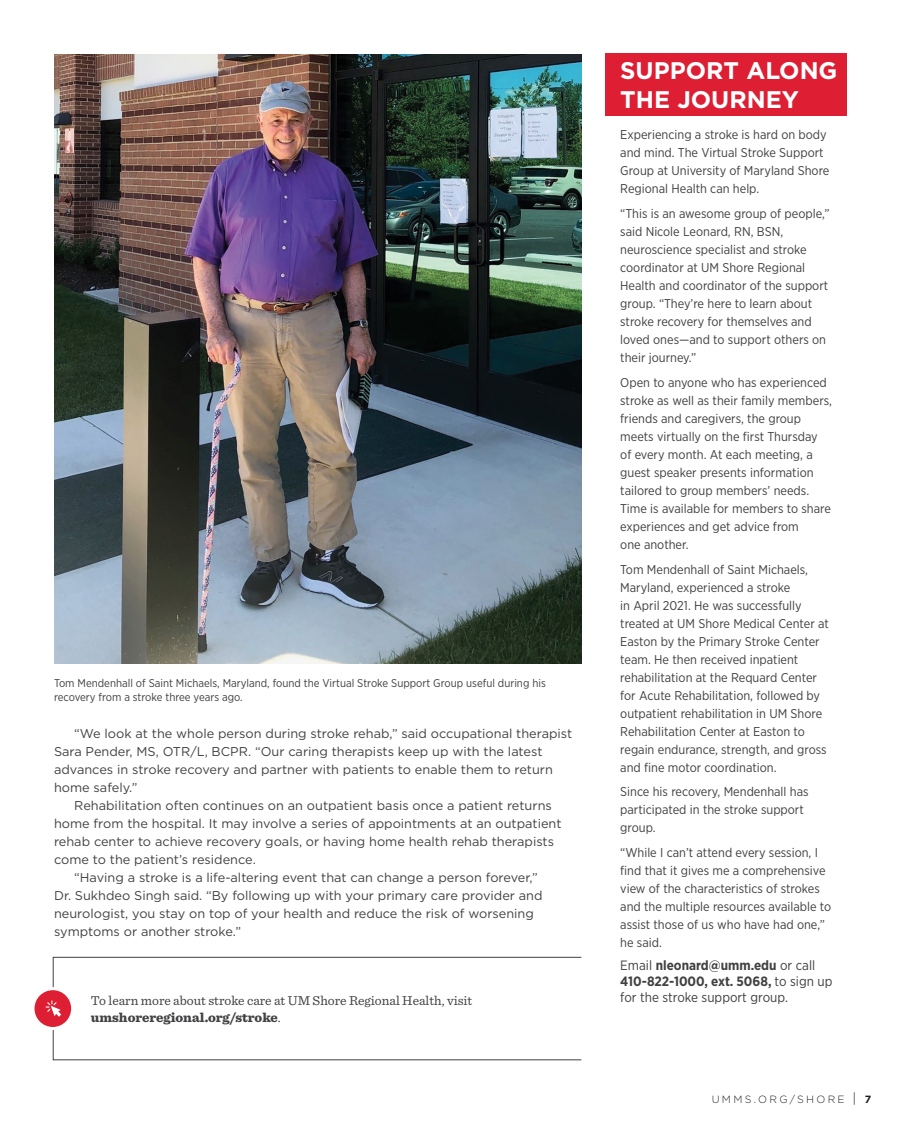
<style>
.page{position:relative;width:905px;height:1134px;background:#fff}
.page>*{position:absolute;margin:0;border:0;box-sizing:border-box;transform-origin:0 0}
.t1{font:700 24px/28.5px "Gotham";color:#fff}
.t2{font:13.5px/16.2px "Gotham Narrow";color:#414042}
.t3{font:13.5px/17.2px "Sentinel";color:#414042}
.t4{font:12.75px/18px "Gotham Narrow";color:#414042}
.t5{font:12.75px "Gotham";color:#414042}
.t6{font:11.25px/13.5px "Gotham Narrow";color:#414042}
.t7{font:300 10.5px "Gotham";letter-spacing:.22em;color:#231f20}
.s1{font-weight:900}
.s2{font-weight:700}
.s3{font-size:13.5px}
</style>
<div class="page">
<div style="left:53px;top:957px;width:528px;height:103px;border:1px solid #414042"></div>
<div style="left:33px;top:989px;width:40px;height:39px;background:#dd1e33;border-radius:50%"></div>
<div style="left:32px;top:987px;width:42px;height:43px;border:3px solid #fff;border-radius:50%"></div>
<svg style="left:46px;top:1000px;width:15px;height:17px"></svg>
<div style="left:605px;top:53px;width:241px;height:63px;background:#dd1e33"></div>
<img style="left:54px;top:54px;width:527px;height:609px">
<p class="t6" style="left:54px;top:676px;width:493px">Tom Mendenhall of Saint Michaels, Maryland, found the Virtual Stroke Support Group useful during his recovery from a stroke three years ago.</p>
<p class="t5" style="left:74px;top:725px;width:499px">“We look at the whole person during stroke rehab,” said occupational therapist</p>
<p class="t5" style="left:54px;top:743px;width:490px">Sara Pender, MS, OTR/L, BCPR. “Our caring therapists keep up with the latest</p>
<p class="t5" style="left:54px;top:761px;width:500px">advances in stroke recovery and partner with patients to enable them to return</p>
<p class="t5" style="left:54px;top:779px;width:85px">home safely.”</p>
<p class="t5" style="left:74px;top:797px;width:479px">Rehabilitation often continues on an outpatient basis once a patient returns</p>
<p class="t5" style="left:54px;top:815px;width:509px">home from the hospital. It may involve a series of appointments at an outpatient</p>
<p class="t5" style="left:54px;top:833px;width:501px">rehab center to achieve recovery goals, or having home health rehab therapists</p>
<p class="t5" style="left:54px;top:851px;width:203px">come to the patient’s residence.</p>
<p class="t5" style="left:74px;top:869px;width:465px">“Having a stroke is a life-altering event that can change a person forever,”</p>
<p class="t5" style="left:54px;top:887px;width:490px">Dr. Sukhdeo Singh said. “By following up with your primary care provider and</p>
<p class="t5" style="left:54px;top:905px;width:481px">neurologist, you stay on top of your health and reduce the risk of worsening</p>
<p class="t5" style="left:54px;top:923px;width:189px">symptoms or another stroke.”</p>
<p class="t3" style="left:91px;top:991px;width:383px">To learn more about stroke care at UM Shore Regional Health, visit <span class="s1">umshoreregional.org/stroke</span>.</p>
<h1 class="t1" style="left:620px;top:56px;width:219px">SUPPORT ALONG<br>THE JOURNEY</h1>
<p class="t4" style="left:620px;top:125px;width:211px">Experiencing a stroke is hard on body and mind. The Virtual Stroke Support Group at University of Maryland Shore Regional Health can help.</p>
<p class="t4" style="left:620px;top:204px;width:211px">“This is an awesome group of people,” said Nicole Leonard, RN, BSN, neuroscience specialist and stroke coordinator at UM Shore Regional<br>Health and coordinator of the support group. “They’re here to learn about stroke recovery for themselves and loved ones—and to support others on their journey.”</p>
<p class="t4" style="left:620px;top:373px;width:213px">Open to anyone who has experienced stroke as well as their family members, friends and caregivers, the group meets virtually on the first Thursday of every month. At each meeting, a guest speaker presents information tailored to group members’ needs.<br>Time is available for members to share experiences and get advice from<br>one another.</p>
<p class="t4" style="left:620px;top:560px;width:210px">Tom Mendenhall of Saint Michaels, Maryland, experienced a stroke<br>in April 2021. He was successfully treated at UM Shore Medical Center at Easton by the Primary Stroke Center team. He then received inpatient rehabilitation at the Requard Center for Acute Rehabilitation, followed by outpatient rehabilitation in UM Shore Rehabilitation Center at Easton to regain endurance, strength, and gross and fine motor coordination.</p>
<p class="t4" style="left:620px;top:783px;width:190px">Since his recovery, Mendenhall has participated in the stroke support group.</p>
<p class="t4" style="left:620px;top:843px;width:212px">“While I can’t attend every session, I find that it gives me a comprehensive view of the characteristics of strokes and the multiple resources available to assist those of us who have had one,” he said.</p>
<p class="t2" style="left:620px;top:957px;width:214px">Email <span class="s2">nleonard@umm.edu</span> or call<br><span class="s2">410-822-1000, ext. 5068,</span> to sign up for the stroke support group.</p>
<p class="t7" style="left:711px;top:1093px;width:161px">UMMS.ORG/SHORE <span class="s3">|</span> <span class="s2">7</span></p>
</div>
